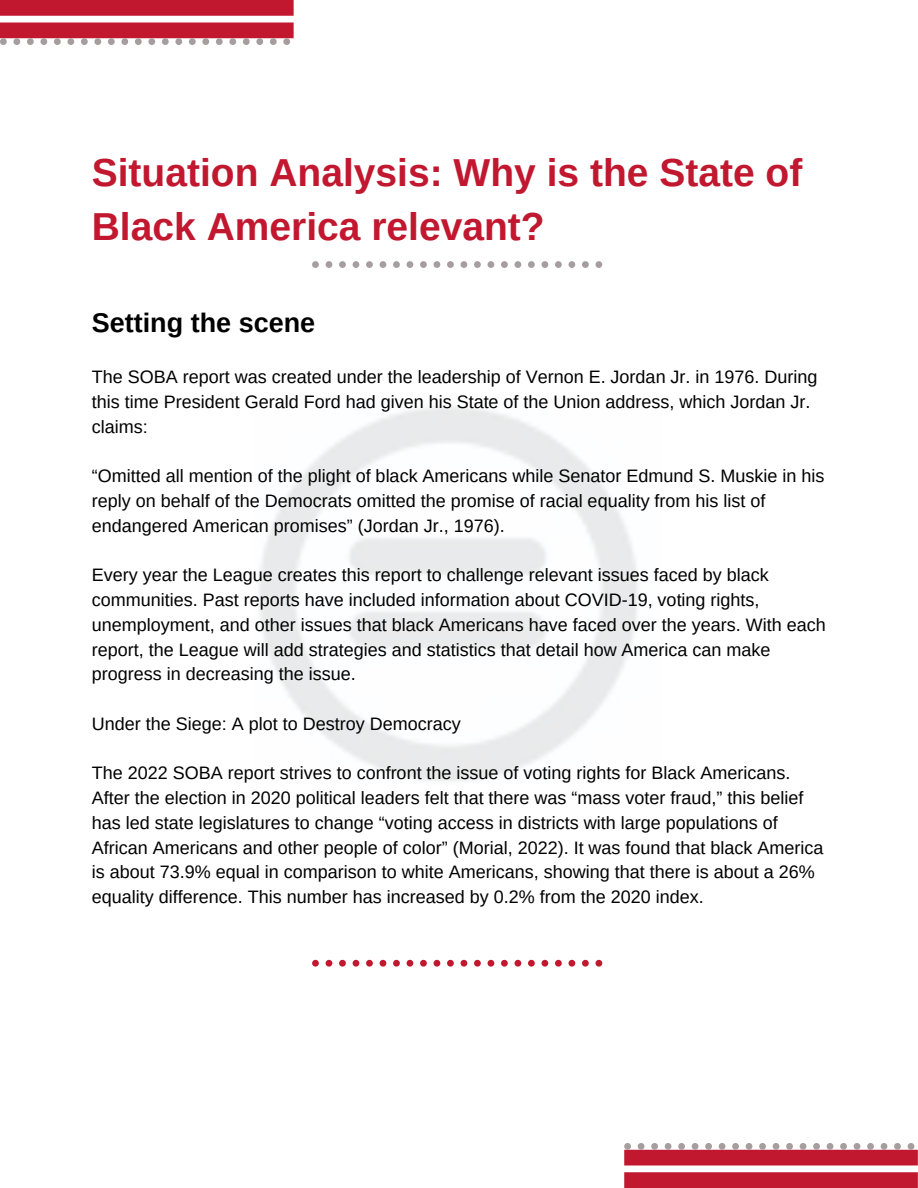
<style>
.page{position:relative;width:918px;height:1188px;background:#fff}
.page>*{position:absolute;margin:0;border:0;box-sizing:border-box;transform-origin:0 0}
.t1{font:700 39px/54px "Arimo";color:#c11830}
.t2{font:700 27px "Arimo";color:#000}
.t3{font:18px/24.8px "Arimo";color:#000}
</style>
<div class="page">
<div style="left:0;top:0;width:294px;height:16px;background:#c11830"></div>
<div style="left:0;top:23px;width:294px;height:15px;background:#c11830"></div>
<div style="left:624px;top:1150px;width:294px;height:15px;background:#c11830"></div>
<div style="left:624px;top:1172px;width:294px;height:16px;background:#c11830"></div>
<svg style="left:624px;top:1143px;width:290px;height:7px"></svg>
<svg style="left:0;top:38px;width:290px;height:7px"></svg>
<svg style="left:312px;top:261px;width:290px;height:7px"></svg>
<svg style="left:312px;top:960px;width:290px;height:7px"></svg>
<h1 class="t1" style="left:92px;top:145px;width:712px">Situation Analysis: Why is the State of<br>Black America relevant?</h1>
<h2 class="t2" style="left:92px;top:307px;width:225px">Setting the scene</h2>
<p class="t3" style="left:92px;top:365px;width:727px">The SOBA report was created under the leadership of Vernon E. Jordan Jr. in 1976. During this time President Gerald Ford had given his State of the Union address, which Jordan Jr. claims:</p>
<p class="t3" style="left:92px;top:464px;width:734px">“Omitted all mention of the plight of black Americans while Senator Edmund S. Muskie in his reply on behalf of the Democrats omitted the promise of racial equality from his list of endangered American promises” (Jordan Jr., 1976).</p>
<p class="t3" style="left:92px;top:563px;width:735px">Every year the League creates this report to challenge relevant issues faced by black communities. Past reports have included information about COVID-19, voting rights, unemployment, and other issues that black Americans have faced over the years. With each report, the League will add strategies and statistics that detail how America can make progress in decreasing the issue.</p>
<p class="t3" style="left:92px;top:711px;width:370px">Under the Siege: A plot to Destroy Democracy</p>
<p class="t3" style="left:92px;top:761px;width:733px">The 2022 SOBA report strives to confront the issue of voting rights for Black Americans.<br>After the election in 2020 political leaders felt that there was “mass voter fraud,” this belief has led state legislatures to change “voting access in districts with large populations of African Americans and other people of color” (Morial, 2022). It was found that black America is about 73.9% equal in comparison to white Americans, showing that there is about a 26% equality difference. This number has increased by 0.2% from the 2020 index.</p>
</div>
